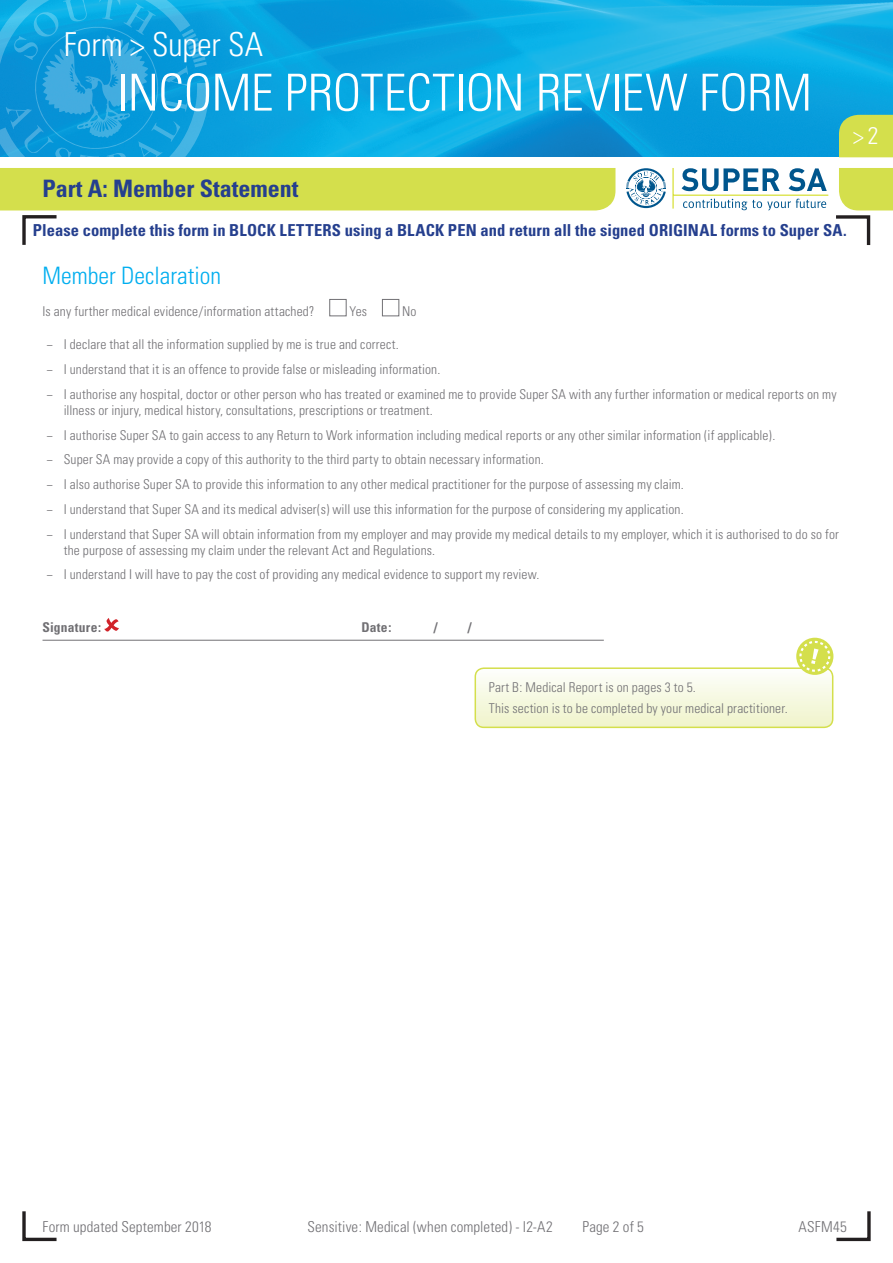
<style>
.page{position:relative;width:893px;height:1263px;background:#fff}
.page>*{position:absolute;margin:0;border:0;box-sizing:border-box;transform-origin:0 0}
.t1{font:300 condensed 51px "Univers";letter-spacing:-.01em;color:#fff}
.t2{font:300 condensed 33px "Univers";letter-spacing:-.005em;color:#fff}
.Part_A_B_C{font:700 condensed 24px "Univers";color:#253f8e}
.Blue_Headings_UNUMBE{font:300 condensed 24px "Univers";color:#00aeef}
.Page_Number{font:300 condensed 24px "Univers";color:#fff}
.t3{font:700 condensed 16.5px "Univers";letter-spacing:.005em;color:#253f8e}
.Footer_Info{font:300 condensed 15px "Univers";letter-spacing:.01em;color:#717074}
.Question_Text{font:300 condensed 13.5px/16.2px "Univers";letter-spacing:.01em;color:#717074}
.Question_Text_-_Less{font:300 condensed 13.5px "Univers";letter-spacing:.01em;color:#717074}
.Signature_Date{font:700 condensed 13.5px "Univers";letter-spacing:.015em;color:#717074}
</style>
<div class="page">
<img style="left:212px;top:0;width:681px;height:157px">
<svg style="left:682px;top:168px;width:98px;height:23px"></svg>
<svg style="left:789px;top:168px;width:38px;height:23px"></svg>
<svg style="left:683px;top:199px;width:143px;height:11px"></svg>
<hr style="left:672px;top:168px;width:2px;height:41px;background:#d8e039">
<hr style="left:673px;top:195px;width:155px;height:1px;background:#d8e039">
<svg style="left:626px;top:168px;width:40px;height:40px"></svg>
<svg style="left:0;top:0;width:212px;height:157px;background:#17a0dc"></svg>
<div style="left:839px;top:115px;width:54px;height:42px;background:#d4df4c"></div>
<svg style="left:0;top:168px;width:615px;height:77px"></svg>
<svg style="left:836px;top:168px;width:57px;height:77px"></svg>
<svg style="left:836px;top:1211px;width:35px;height:31px"></svg>
<svg style="left:22px;top:1211px;width:35px;height:31px"></svg>
<div style="left:329px;top:299px;width:17px;height:17px;background:#fff;border:1px solid #717074"></div>
<div style="left:382px;top:299px;width:17px;height:17px;background:#fff;border:1px solid #717074"></div>
<hr style="left:43px;top:640px;width:561px;height:1px;background:#717074">
<svg style="left:104px;top:618px;width:15px;height:13px"></svg>
<div style="left:796px;top:638px;width:37px;height:37px;background:#d4df4c;border-radius:50%"></div>
<svg style="left:475px;top:641px;width:358px;height:86px"></svg>
<h2 class="t2" style="left:64px;top:24px;width:201px">Form &gt; Super SA</h2>
<h1 class="t1" style="left:117px;top:62px;width:696px">INCOME PROTECTION REVIEW FORM</h1>
<p class="Part_A_B_C" style="left:43px;top:174px;width:257px">Part A: Member Statement</p>
<p class="Page_Number" style="left:853px;top:121px;width:27px">&gt;2</p>
<p class="t3" style="left:33px;top:220px;width:815px">Please complete this form in BLOCK LETTERS using a BLACK PEN and return all the signed ORIGINAL forms to Super SA.</p>
<p class="Blue_Headings_UNUMBE" style="left:43px;top:261px;width:180px">Member Declaration</p>
<p class="Question_Text" style="left:43px;top:303px;width:273px">Is any further medical evidence/information attached?</p>
<p class="Question_Text" style="left:349px;top:303px;width:19px">Yes</p>
<p class="Question_Text" style="left:402px;top:303px;width:16px">No</p>
<p class="Question_Text" style="left:47px;top:336px;width:353px">− I declare that all the information supplied by me is true and correct.</p>
<p class="Question_Text" style="left:47px;top:361px;width:395px">− I understand that it is an offence to provide false or misleading information.</p>
<p class="Question_Text" style="left:64px;top:386px;width:774px;text-indent:-17px">− I authorise any hospital, doctor or other person who has treated or examined me to provide Super SA with any further information or medical reports on my illness or injury, medical history, consultations, prescriptions or treatment.</p>
<p class="Question_Text" style="left:47px;top:427px;width:730px">− I authorise Super SA to gain access to any Return to Work information including medical reports or any other similar information (if applicable).</p>
<p class="Question_Text" style="left:47px;top:452px;width:498px">− Super SA may provide a copy of this authority to the third party to obtain necessary information.</p>
<p class="Question_Text" style="left:47px;top:476px;width:639px">− I also authorise Super SA to provide this information to any other medical practitioner for the purpose of assessing my claim.</p>
<p class="Question_Text" style="left:47px;top:501px;width:638px">− I understand that Super SA and its medical adviser(s) will use this information for the purpose of considering my application.</p>
<p class="Question_Text" style="left:64px;top:526px;width:777px;text-indent:-17px">− I understand that Super SA will obtain information from my employer and may provide my medical details to my employer, which it is authorised to do so for the purpose of assessing my claim under the relevant Act and Regulations.</p>
<p class="Question_Text" style="left:47px;top:567px;width:494px">− I understand I will have to pay the cost of providing any medical evidence to support my review.</p>
<p class="Signature_Date" style="left:43px;top:618px;width:60px">Signature:</p>
<p class="Signature_Date" style="left:361px;top:618px;width:32px">Date:</p>
<p class="Signature_Date" style="left:434px;top:618px;width:5px">/</p>
<p class="Signature_Date" style="left:468px;top:618px;width:5px">/</p>
<p class="Question_Text_-_Less" style="left:489px;top:679px;width:209px">Part B: Medical Report is on pages 3 to 5.</p>
<p class="Question_Text" style="left:489px;top:700px;width:300px">This section is to be completed by your medical practitioner.</p>
<p class="Footer_Info" style="left:43px;top:1218px;width:171px">Form updated September 2018</p>
<p class="Footer_Info" style="left:308px;top:1218px;width:247px">Sensitive: Medical (when completed) - I2-A2</p>
<p class="Footer_Info" style="left:583px;top:1218px;width:63px">Page 2 of 5</p>
<p class="Footer_Info" style="left:799px;top:1218px;width:50px">ASFM45</p>
</div>
